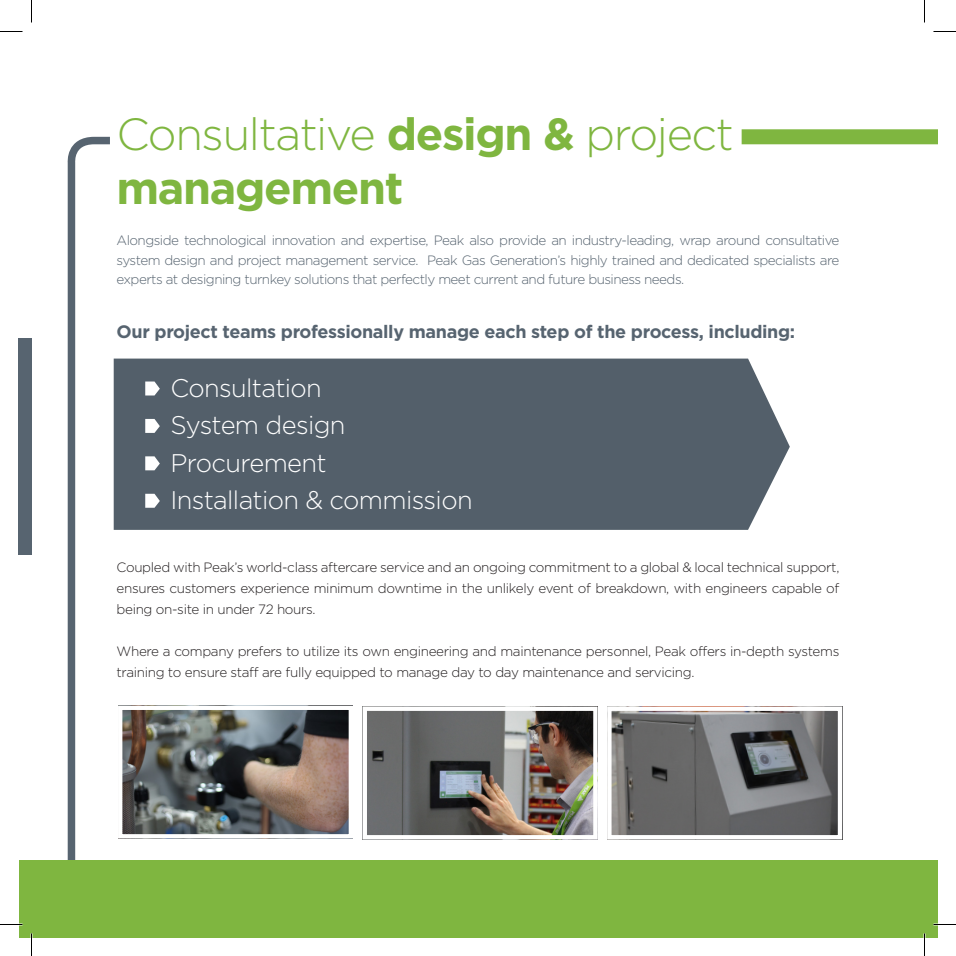
<style>
.page{position:relative;width:956px;height:956px;background:#fff}
.page>*{position:absolute;margin:0;border:0;box-sizing:border-box;transform-origin:0 0}
.t1{font:300 45px/54px "Gotham";letter-spacing:-.03em;color:#7fb640}
.t2{font:300 25.5px/37.5px "Gotham";letter-spacing:-.025em;color:#fff}
.t3{font:700 18px "Gotham";letter-spacing:-.02em;color:#576470}
.t4{font:300 13.5px/21px "Gotham";letter-spacing:-.025em;color:#231f20;text-align:justify}
.t5{font:300 13.5px/19.5px "Gotham";letter-spacing:-.04em;color:#576470;text-align:justify}
.s1{font-weight:700}
</style>
<div class="page">
<div style="left:117px;top:359px;width:673px;height:171px;background:#535f6a"></div>
<svg style="left:67px;top:136px;width:50px;height:724px"></svg>
<div style="left:19px;top:338px;width:13px;height:217px;background:#576470"></div>
<div style="left:742px;top:129px;width:195px;height:15px;background:#7fb640"></div>
<svg style="left:145px;top:381px;width:15px;height:14px"></svg>
<svg style="left:145px;top:419px;width:15px;height:14px"></svg>
<svg style="left:145px;top:456px;width:15px;height:14px"></svg>
<svg style="left:145px;top:494px;width:15px;height:14px"></svg>
<img style="left:123px;top:711px;width:225px;height:122px">
<div style="left:118px;top:706px;width:235px;height:132px;border:4px solid #fff"></div>
<div style="left:19px;top:860px;width:918px;height:77px;background:#7fb640"></div>
<img style="left:368px;top:711px;width:225px;height:123px">
<div style="left:363px;top:706px;width:235px;height:133px;border:4px solid #fff"></div>
<img style="left:612px;top:711px;width:225px;height:123px">
<div style="left:607px;top:706px;width:235px;height:133px;border:4px solid #fff"></div>
<hr style="left:0;top:923px;width:22px;height:2px;background:#fff">
<hr style="left:933px;top:923px;width:23px;height:2px;background:#fff">
<hr style="left:923px;top:933px;width:2px;height:23px;background:#fff">
<svg style="left:0;top:31px;width:22px;height:1px"></svg>
<svg style="left:933px;top:31px;width:23px;height:1px"></svg>
<svg style="left:0;top:924px;width:22px;height:1px"></svg>
<svg style="left:933px;top:924px;width:23px;height:1px"></svg>
<svg style="left:31px;top:0;width:1px;height:23px"></svg>
<svg style="left:31px;top:933px;width:1px;height:23px"></svg>
<svg style="left:924px;top:0;width:1px;height:23px"></svg>
<svg style="left:924px;top:933px;width:1px;height:23px"></svg>
<h1 class="t1" style="left:117px;top:107px;width:619px">Consultative <span class="s1">design &amp;</span> project <span class="s1">management</span></h1>
<p class="t5" style="left:117px;top:231px;width:724px">Alongside technological innovation and expertise, Peak also provide an industry-leading, wrap around consultative system design and project management service. Peak Gas Generation’s highly trained and dedicated specialists are experts at designing turnkey solutions that perfectly meet current and future business needs.</p>
<h3 class="t3" style="left:117px;top:322px;width:680px">Our project teams professionally manage each step of the process, including:</h3>
<h2 class="t2" style="left:171px;top:369px;width:304px">Consultation<br>System design<br>Procurement<br>Installation &amp; commission</h2>
<p class="t4" style="left:117px;top:557px;width:724px">Coupled with Peak’s world-class aftercare service and an ongoing commitment to a global &amp; local technical support, ensures customers experience minimum downtime in the unlikely event of breakdown, with engineers capable of being on-site in under 72 hours.</p>
<p class="t4" style="left:117px;top:641px;width:724px">Where a company prefers to utilize its own engineering and maintenance personnel, Peak offers in-depth systems training to ensure staff are fully equipped to manage day to day maintenance and servicing.</p>
</div>
